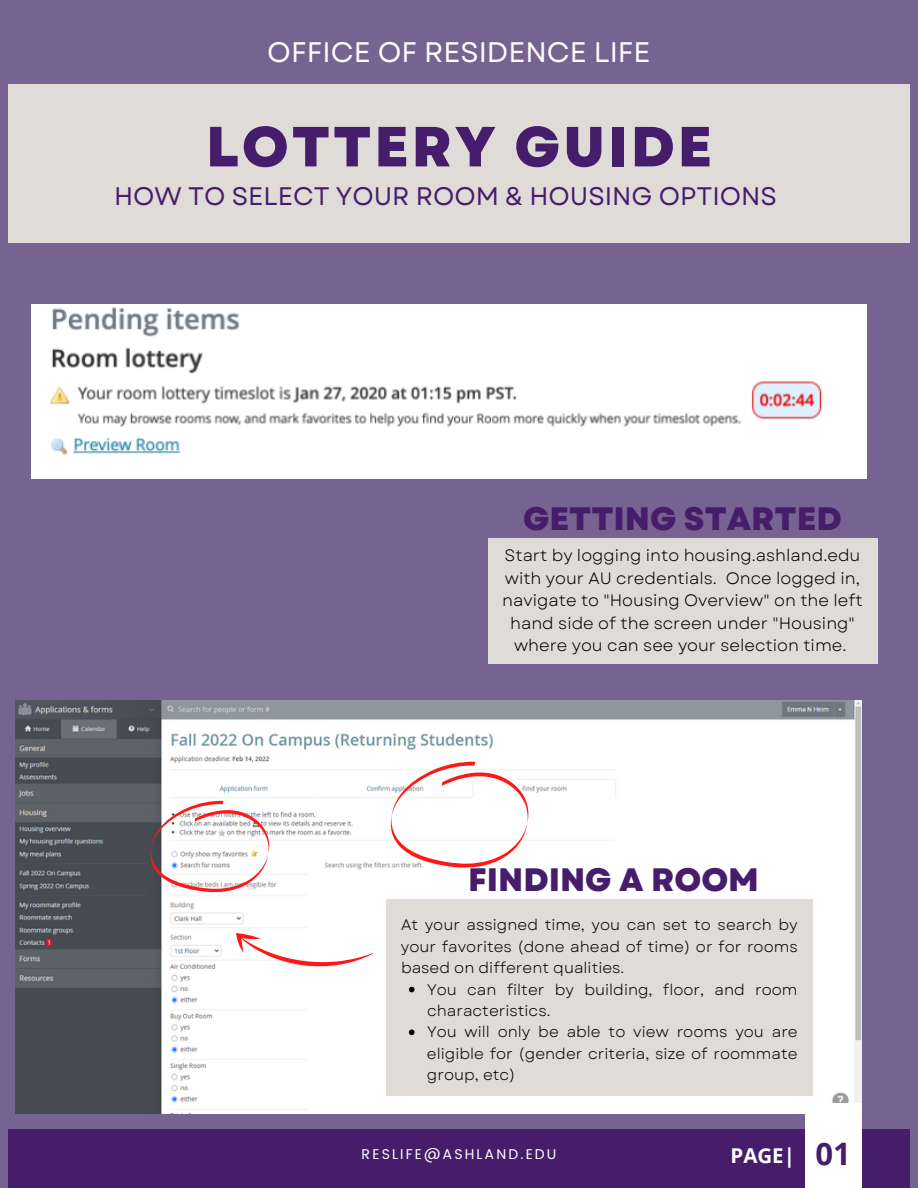
<style>
.page{position:relative;width:918px;height:1188px;background:#776391}
.page>*{position:absolute;margin:0;border:0;box-sizing:border-box;transform-origin:0 0}
.t1{font:800 56.4px "Garet";letter-spacing:.05em;color:#461d6b}
.t2{font:800 32.4px "Garet";color:#461d6b}
.t3{font:28.2px "Garet";color:#fff}
.t4{font:25.35px "Garet";color:#461d6b}
.t5{font:700 20.4px "Open Sans";color:#fff}
.t6{font:16.5px/22.5px "Garet";color:#000;text-align:center}
.t7{font:15.3px/21.3px "Garet";color:#000;text-align:justify}
.t8{font:14.1px "Poppins";letter-spacing:.15em;color:#fff}
.s1{font-size:30.9px;color:#461d6b}
</style>
<div class="page">
<div style="left:488px;top:538px;width:389px;height:126px;background:#dfdcd8"></div>
<img style="left:15px;top:701px;width:846px;height:413px">
<div style="left:387px;top:899px;width:426px;height:197px;background:#dfdcd8"></div>
<div style="left:9px;top:84px;width:901px;height:159px;background:#dfdcd8"></div>
<img style="left:31px;top:304px;width:835px;height:175px">
<svg style="left:390px;top:761px;width:138px;height:107px;background:#fdebeb"></svg>
<svg style="left:150px;top:801px;width:119px;height:92px;background:#e4d2d3"></svg>
<svg style="left:409px;top:987px;width:6px;height:5px"></svg>
<svg style="left:409px;top:1029px;width:6px;height:6px"></svg>
<svg style="left:236px;top:933px;width:137px;height:34px;background:#fee2e2"></svg>
<div style="left:9px;top:1130px;width:901px;height:58px;background:#461d6b"></div>
<div style="left:805px;top:1103px;width:56px;height:85px;background:#fff"></div>
<p class="t3" style="left:267px;top:32px;width:385px">OFFICE OF RESIDENCE LIFE</p>
<h1 class="t1" style="left:206px;top:106px;width:508px">LOTTERY GUIDE</h1>
<p class="t4" style="left:114px;top:178px;width:664px">HOW TO SELECT YOUR ROOM &amp; HOUSING OPTIONS</p>
<h1 class="t2" style="left:523px;top:495px;width:320px">GETTING STARTED</h1>
<p class="t6" style="left:502px;top:544px;width:362px">Start by logging into housing.ashland.edu with your AU credentials. Once logged in, navigate to "Housing Overview" on the left hand side of the screen under "Housing" where you can see your selection time.</p>
<h1 class="t2" style="left:468px;top:856px;width:292px">FINDING A ROOM</h1>
<p class="t7" style="left:401px;top:915px;width:398px">At your assigned time, you can set to search by your favorites (done ahead of time) or for rooms based on different qualities.</p>
<p class="t7" style="left:427px;top:979px;width:372px">You can filter by building, floor, and room characteristics.</p>
<p class="t7" style="left:427px;top:1021px;width:372px">You will only be able to view rooms you are eligible for (gender criteria, size of roommate group, etc)</p>
<p class="t8" style="left:362px;top:1146px;width:196px">RESLIFE@ASHLAND.EDU</p>
<p class="t5" style="left:731px;top:1141px;width:122px">PAGE| <span class="s1">01</span></p>
</div>
